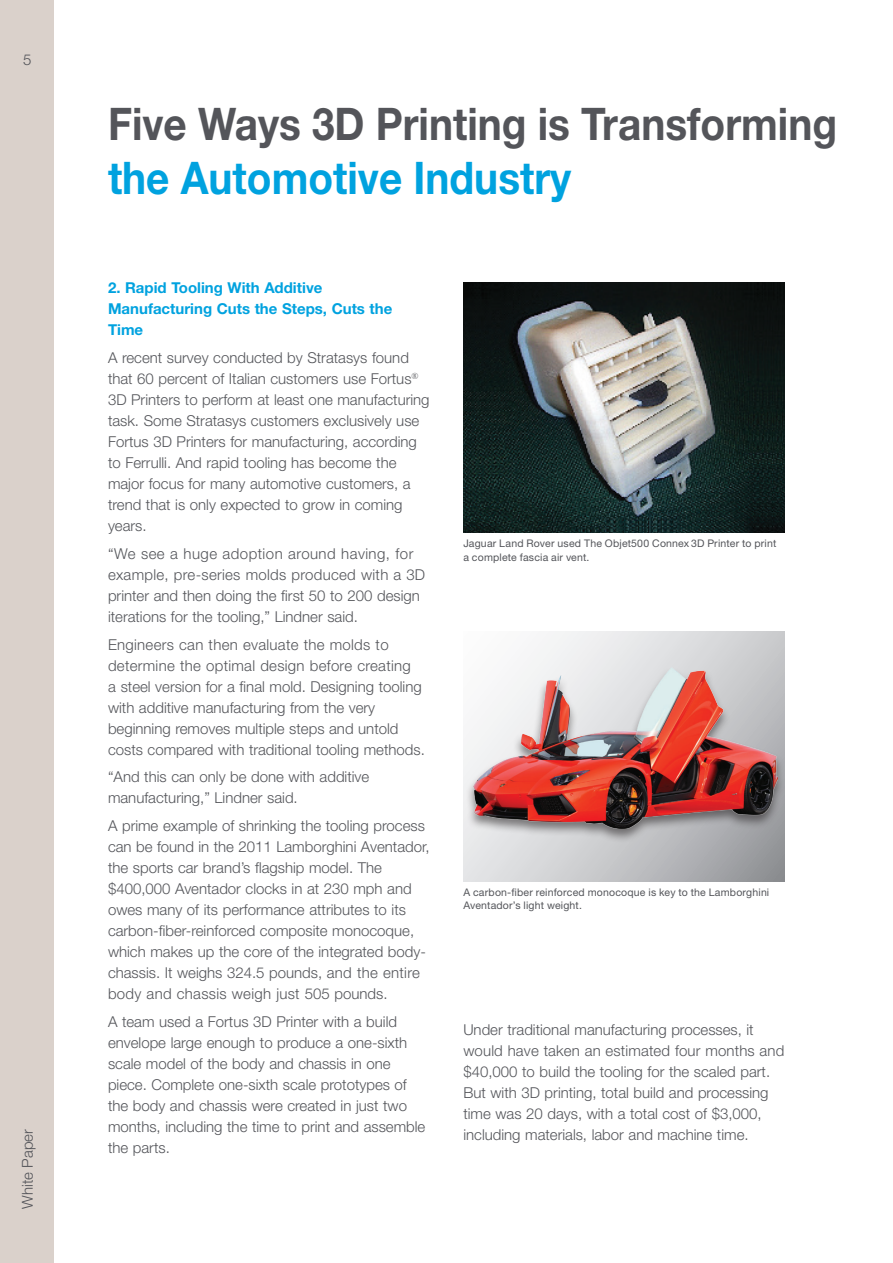
<style>
.page{position:relative;width:893px;height:1263px;background:#fff}
.page>*{position:absolute;margin:0;border:0;box-sizing:border-box;transform-origin:0 0}
.t1{font:700 45px "Helvetica Neue LT Std";color:#54555a;scale:.9 1}
.t2{font:700 45px "Helvetica Neue LT Std";color:#00a2df;scale:.9 1}
.t3{font:300 15px/21px "Helvetica Neue LT Std";color:#54555a}
.t4{font:700 15px/21px "Helvetica Neue LT Std";color:#00a2df}
.t5{font:10.5px/13.5px "Helvetica Neue LT Std";letter-spacing:.015em;color:#54555a}
</style>
<div class="page">
<div style="left:0;top:0;width:54px;height:1263px;background:#dad1cb"></div>
<img style="left:463px;top:282px;width:322px;height:251px">
<svg style="left:463px;top:631px;width:322px;height:251px"></svg>
<div style="left:465px;top:667px;width:320px;height:176px;background:#231f20;opacity:.55"></div>
<img style="left:473px;top:668px;width:304px;height:160px">
<p class="t3" style="left:23px;top:49px;width:10px">5</p>
<p class="t3" style="left:17px;top:1209px;width:82px;rotate:-90deg">White Paper</p>
<h1 class="t1" style="left:108px;top:96px;width:812px">Five Ways 3D Printing is Transforming</h1>
<h1 class="t2" style="left:108px;top:150px;width:516px">the Automotive Industry</h1>
<p class="t4" style="left:108px;top:277px;width:286px">2. Rapid Tooling With Additive<br>Manufacturing Cuts the Steps, Cuts the<br>Time</p>
<p class="t3" style="left:108px;top:347px;width:323px">A recent survey conducted by Stratasys found that 60 percent of Italian customers use Fortus<sup>® </sup>3D Printers to perform at least one manufacturing task. Some Stratasys customers exclusively use Fortus 3D Printers for manufacturing, according to Ferrulli. And rapid tooling has become the major focus for many automotive customers, a trend that is only expected to grow in coming years.</p>
<p class="t3" style="left:108px;top:543px;width:319px">“We see a huge adoption around having, for example, pre-series molds produced with a 3D printer and then doing the first 50 to 200 design iterations for the tooling,” Lindner said.</p>
<p class="t3" style="left:108px;top:633px;width:318px">Engineers can then evaluate the molds to determine the optimal design before creating<br>a steel version for a final mold. Designing tooling with additive manufacturing from the very beginning removes multiple steps and untold costs compared with traditional tooling methods.</p>
<p class="t3" style="left:108px;top:766px;width:263px">“And this can only be done with additive manufacturing,” Lindner said.</p>
<p class="t3" style="left:108px;top:815px;width:323px">A prime example of shrinking the tooling process can be found in the 2011 Lamborghini Aventador, the sports car brand’s flagship model. The $400,000 Aventador clocks in at 230 mph and owes many of its performance attributes to its carbon-fiber-reinforced composite monocoque, which makes up the core of the integrated body&shy;chassis. It weighs 324.5 pounds, and the entire body and chassis weigh just 505 pounds.</p>
<p class="t3" style="left:108px;top:1011px;width:319px">A team used a Fortus 3D Printer with a build envelope large enough to produce a one-sixth scale model of the body and chassis in one piece. Complete one-sixth scale prototypes of the body and chassis were created in just two months, including the time to print and assemble the parts.</p>
<p class="t3" style="left:463px;top:1019px;width:322px">Under traditional manufacturing processes, it would have taken an estimated four months and $40,000 to build the tooling for the scaled part.<br>But with 3D printing, total build and processing time was 20 days, with a total cost of $3,000, including materials, labor and machine time.</p>
<p class="t5" style="left:463px;top:536px;width:314px">Jaguar Land Rover used The Objet500 Connex 3D Printer to print a complete fascia air vent.</p>
<p class="t5" style="left:463px;top:885px;width:307px">A carbon-fiber reinforced monocoque is key to the Lamborghini<br>Aventador’s light weight.</p>
</div>
